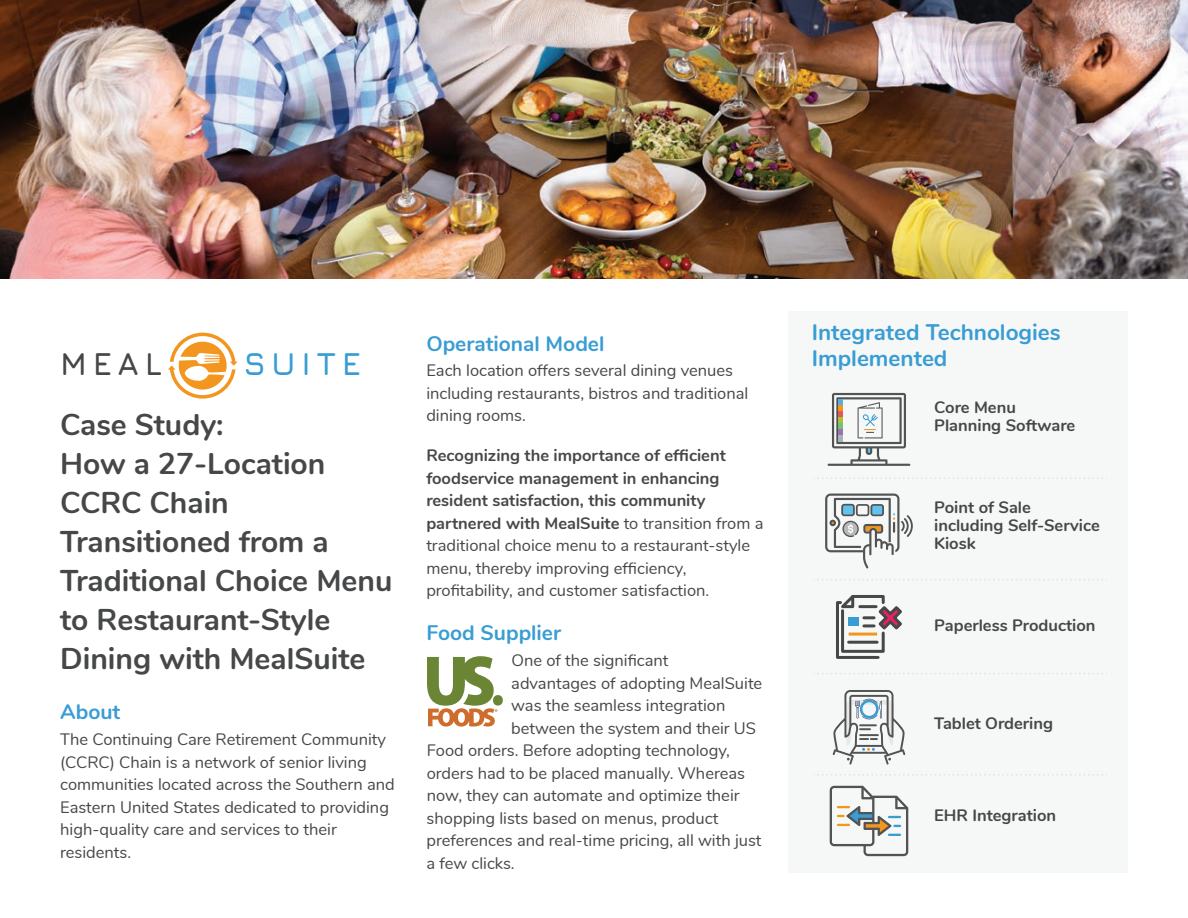
<style>
.page{position:relative;width:1188px;height:918px;background:#fff}
.page>*{position:absolute;margin:0;border:0;box-sizing:border-box;transform-origin:0 0}
.t1{font:700 32.25px "Jura";letter-spacing:.175em;color:#399dd3}
.t2{font:700 32.25px "Jura";color:#464748}
.t3{font:700 30px/39px "Nunito";color:#464748}
.t4{font:700 22.5px/25.5px "Nunito";color:#399dd3}
.t5{font:700 21px "Nunito";color:#399dd3}
.t6{font:16.5px/22.5px "Nunito";color:#464748}
.t7{font:700 16.5px/18px "Nunito";color:#464748}
.s1{font-weight:700}
</style>
<div class="page">
<img style="left:0;top:0;width:1188px;height:278px">
<svg style="left:168px;top:333px;width:70px;height:66px"></svg>
<div style="left:493px;top:695px;width:10px;height:11px;background:#6a8634;border-radius:50%"></div>
<svg style="left:427px;top:656px;width:70px;height:71px"></svg>
<div style="left:788px;top:311px;width:340px;height:562px;background:#f6f8f8"></div>
<svg style="left:830px;top:786px;width:78px;height:70px"></svg>
<svg style="left:828px;top:393px;width:82px;height:73px"></svg>
<svg style="left:825px;top:494px;width:88px;height:74px"></svg>
<svg style="left:817px;top:579px;width:290px;height:1px"></svg>
<svg style="left:817px;top:478px;width:290px;height:1px"></svg>
<svg style="left:817px;top:673px;width:290px;height:1px"></svg>
<svg style="left:817px;top:774px;width:290px;height:2px"></svg>
<svg style="left:833px;top:690px;width:72px;height:75px"></svg>
<hr style="left:859px;top:734px;width:20px;height:2px;background:#535353">
<svg style="left:836px;top:595px;width:66px;height:64px"></svg>
<hr style="left:849px;top:633px;width:28px;height:3px;background:#f1961f">
<hr style="left:849px;top:641px;width:28px;height:3px;background:#464848">
<h1 class="t2" style="left:60px;top:340px;width:103px">MEAL</h1>
<h1 class="t1" style="left:243px;top:340px;width:119px">SUITE</h1>
<h2 class="t3" style="left:60px;top:404px;width:334px">Case Study:<br>How a 27-Location<br>CCRC Chain<br>Transitioned from a<br>Traditional Choice Menu to Restaurant-Style<br>Dining with MealSuite</h2>
<p class="t5" style="left:60px;top:697px;width:62px">About</p>
<p class="t6" style="left:60px;top:727px;width:336px">The Continuing Care Retirement Community (CCRC) Chain is a network of senior living communities located across the Southern and Eastern United States dedicated to providing high-quality care and services to their residents.</p>
<p class="t5" style="left:426px;top:328px;width:180px">Operational Model</p>
<p class="t6" style="left:426px;top:358px;width:324px">Each location offers several dining venues including restaurants, bistros and traditional dining rooms.</p>
<p class="t6" style="left:426px;top:443px;width:339px"><span class="s1">Recognizing the importance of efficient foodservice management in enhancing resident satisfaction, this community partnered with MealSuite</span> to transition from a traditional choice menu to a restaurant-style menu, thereby improving efficiency, profitability, and customer satisfaction.</p>
<p class="t5" style="left:426px;top:617px;width:136px">Food Supplier</p>
<p class="t6" style="left:511px;top:648px;width:159px">One of the significant</p>
<p class="t6" style="left:511px;top:671px;width:253px">advantages of adopting MealSuite</p>
<p class="t6" style="left:511px;top:694px;width:216px">was the seamless integration</p>
<p class="t6" style="left:511px;top:716px;width:246px">between the system and their US</p>
<p class="t6" style="left:427px;top:739px;width:305px">Food orders. Before adopting technology,</p>
<p class="t6" style="left:427px;top:761px;width:320px">orders had to be placed manually. Whereas</p>
<p class="t6" style="left:427px;top:784px;width:314px">now, they can automate and optimize their</p>
<p class="t6" style="left:427px;top:806px;width:293px">shopping lists based on menus, product</p>
<p class="t6" style="left:427px;top:829px;width:337px">preferences and real-time pricing, all with just</p>
<p class="t6" style="left:426px;top:851px;width:90px">a few clicks.</p>
<h3 class="t4" style="left:812px;top:318px;width:251px">Integrated Technologies<br>Implemented</h3>
<p class="t7" style="left:934px;top:398px;width:143px">Core Menu<br>Planning Software</p>
<p class="t7" style="left:934px;top:498px;width:167px">Point of Sale including Self-Service<br>Kiosk</p>
<p class="t7" style="left:934px;top:616px;width:163px">Paperless Production</p>
<p class="t7" style="left:934px;top:713px;width:120px">Tablet Ordering</p>
<p class="t7" style="left:934px;top:805px;width:124px">EHR Integration</p>
</div>
